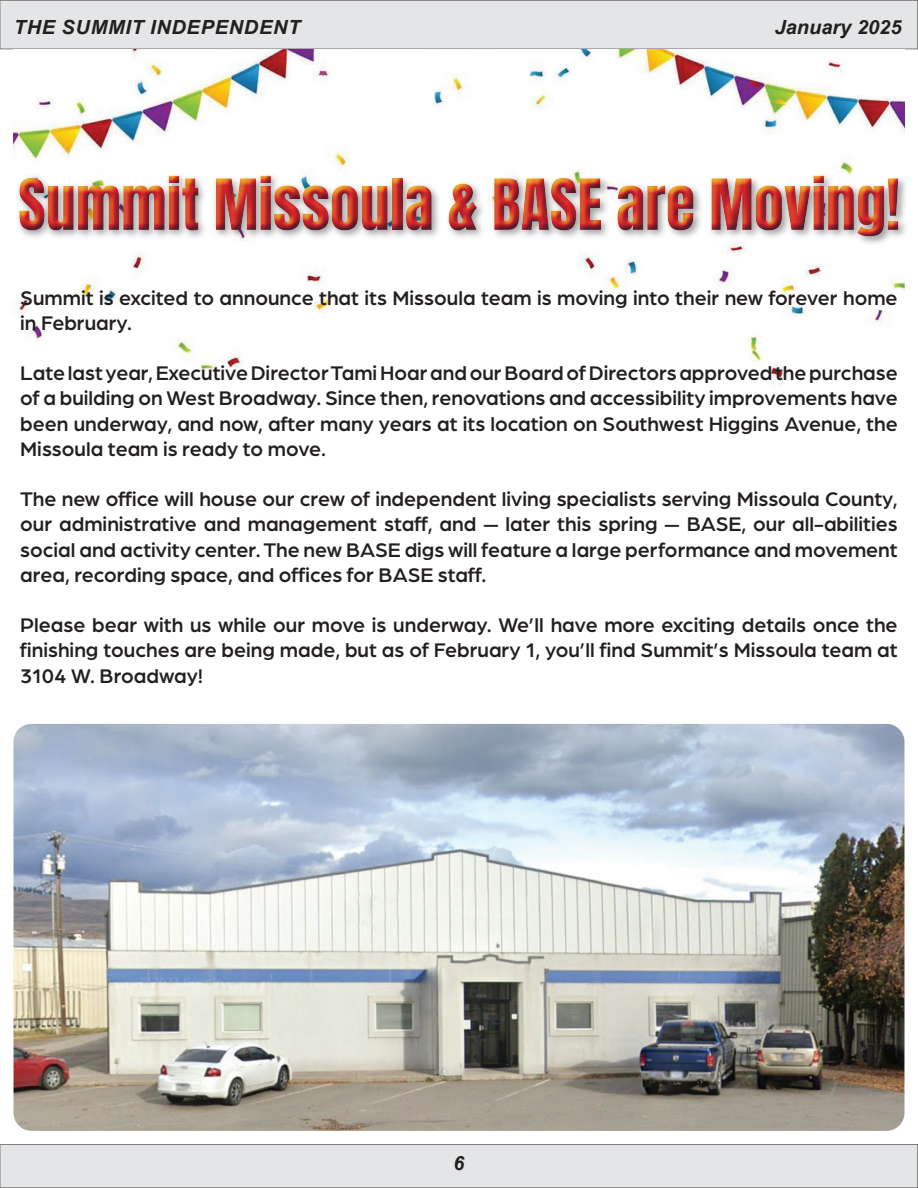
<style>
.page{position:relative;width:918px;height:1188px;background:#fff}
.page>*{position:absolute;margin:0;border:0;box-sizing:border-box;transform-origin:0 0}
.t1{font:60px "Anton";color:#d1232a}
.t2{font:500 21px/25.2px "Arboria";color:#231f20;text-align:justify}
.t3{font:italic 700 19.5px "Arial";letter-spacing:.035em;color:#231f20}
.t4{font:italic 700 19.5px "Arial";color:#231f20}
</style>
<div class="page">
<div style="left:0;top:0;width:918px;height:49px;background:#e4e5e6"></div>
<svg style="left:917px;top:0;width:1px;height:49px"></svg>
<div style="left:0;top:1144px;width:918px;height:44px;background:#e4e5e6"></div>
<svg style="left:917px;top:1144px;width:1px;height:44px"></svg>
<img style="left:14px;top:50px;width:890px;height:336px">
<div style="left:15px;top:172px;width:894px;height:75px;background:#fff"></div>
<div style="left:12px;top:169px;width:892px;height:69px;background:#fff"></div>
<div style="left:16px;top:171px;width:889px;height:73px;background:#00aeef;opacity:.56"></div>
<img style="left:14px;top:724px;width:890px;height:407px">
<p class="t3" style="left:14px;top:14px;width:288px">THE SUMMIT INDEPENDENT</p>
<p class="t4" style="left:775px;top:14px;width:128px">January 2025</p>
<h1 class="t1" style="left:18px;top:174px;width:883px">Summit Missoula &amp; BASE are Moving!</h1>
<p class="t2" style="left:20px;top:284px;width:879px">Summit is excited to announce that its Missoula team is moving into their new forever home in February.</p>
<p class="t2" style="left:20px;top:359px;width:879px">Late last year, Executive Director Tami Hoar and our Board of Directors approved the purchase of a building on West Broadway. Since then, renovations and accessibility improvements have been underway, and now, after many years at its location on Southwest Higgins Avenue, the Missoula team is ready to move.</p>
<p class="t2" style="left:20px;top:485px;width:879px">The new office will house our crew of independent living specialists serving Missoula County, our administrative and management staff, and — later this spring — BASE, our all-abilities social and activity center. The new BASE digs will feature a large performance and movement area, recording space, and offices for BASE staff.</p>
<p class="t2" style="left:20px;top:611px;width:879px">Please bear with us while our move is underway. We’ll have more exciting details once the finishing touches are being made, but as of February 1, you’ll find Summit’s Missoula team at 3104 W. Broadway!</p>
<p class="t3" style="left:454px;top:1150px;width:12px">6</p>
</div>
